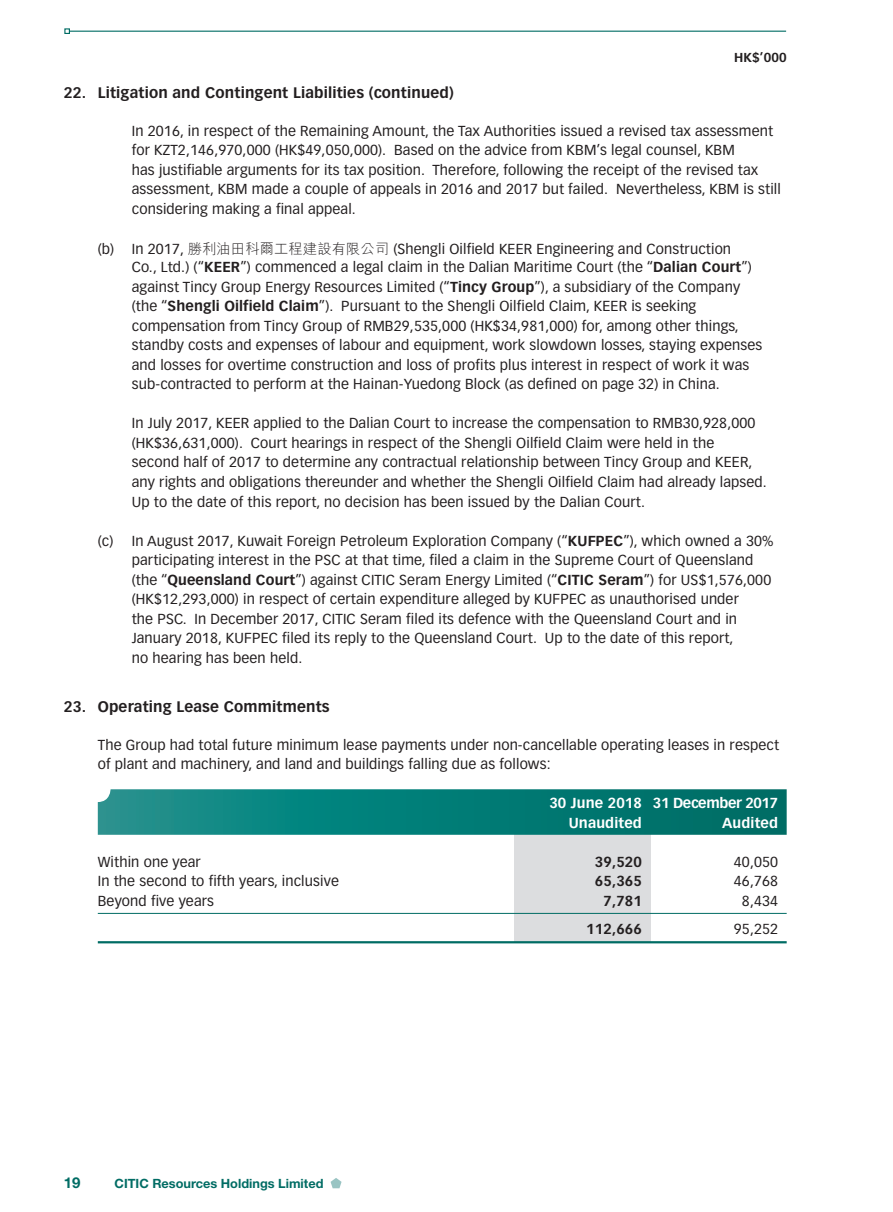
<style>
.page{position:relative;width:893px;height:1212px;background:#fff}
.page>*{position:absolute;margin:0;border:0;box-sizing:border-box;transform-origin:0 0}
.Subhead_3{font:700 15px "Vectora LT Std";letter-spacing:.01em;color:#231f20}
.t1{font:700 15px "Helvetica Neue LT Std";color:#006c64}
.Body_Text{font:14.25px/19.5px "Vectora LT Std";letter-spacing:.01em;color:#231f20}
.Table_2_Colume{font:14.25px "Vectora LT Std";letter-spacing:.01em;color:#231f20}
.Table_2_Colume-2{font:700 14.25px "Vectora LT Std";letter-spacing:-.025em;color:#fff}
.Table_2_Colume-3{font:700 14.25px "Vectora LT Std";letter-spacing:.01em;color:#231f20}
.Table_2_Colume-4{font:700 14.25px "Vectora LT Std";letter-spacing:.01em;color:#fff}
.t2{font:700 12.75px "Helvetica Neue LT Std";color:#006c64}
.Date{font:700 12.75px "Vectora LT Std";color:#231f20}
.s1{font-family:"M Hei HK";font-weight:300}
.s2{font-weight:700}
</style>
<div class="page">
<hr style="left:69px;top:31px;width:717px;height:1px;background:#006c64">
<svg style="left:64px;top:28px;width:6px;height:6px"></svg>
<svg style="left:331px;top:1178px;width:11px;height:10px"></svg>
<div style="left:514px;top:808px;width:137px;height:134px;background:#dcdddf"></div>
<svg style="left:98px;top:789px;width:689px;height:46px;background:#0a7f79"></svg>
<hr style="left:98px;top:913px;width:689px;height:1px;background:#006c64">
<hr style="left:98px;top:941px;width:689px;height:2px;background:#006c64">
<p class="Date" style="left:734px;top:49px;width:54px">HK$’000</p>
<p class="Subhead_3" style="left:64px;top:83px;width:391px">22. Litigation and Contingent Liabilities (continued)</p>
<p class="Body_Text" style="left:132px;top:121px;width:651px">In 2016, in respect of the Remaining Amount, the Tax Authorities issued a revised tax assessment for KZT2,146,970,000 (HK$49,050,000). Based on the advice from KBM’s legal counsel, KBM<br>has justifiable arguments for its tax position. Therefore, following the receipt of the revised tax assessment, KBM made a couple of appeals in 2016 and 2017 but failed. Nevertheless, KBM is still considering making a final appeal.</p>
<p class="Body_Text" style="left:132px;top:239px;width:632px;text-indent:-34px">(b) In 2017, <span class="s1">勝利油田科爾工程建設有限公司</span> (Shengli Oilfield KEER Engineering and Construction<br>Co., Ltd.) (“<span class="s2">KEER</span>”) commenced a legal claim in the Dalian Maritime Court (the “<span class="s2">Dalian Court</span>”) against Tincy Group Energy Resources Limited (“<span class="s2">Tincy Group</span>”), a subsidiary of the Company (the “<span class="s2">Shengli Oilfield Claim</span>”). Pursuant to the Shengli Oilfield Claim, KEER is seeking compensation from Tincy Group of RMB29,535,000 (HK$34,981,000) for, among other things, standby costs and expenses of labour and equipment, work slowdown losses, staying expenses and losses for overtime construction and loss of profits plus interest in respect of work it was sub-contracted to perform at the Hainan-Yuedong Block (as defined on page 32) in China.</p>
<p class="Body_Text" style="left:132px;top:414px;width:637px">In July 2017, KEER applied to the Dalian Court to increase the compensation to RMB30,928,000 (HK$36,631,000). Court hearings in respect of the Shengli Oilfield Claim were held in the<br>second half of 2017 to determine any contractual relationship between Tincy Group and KEER, any rights and obligations thereunder and whether the Shengli Oilfield Claim had already lapsed.<br>Up to the date of this report, no decision has been issued by the Dalian Court.</p>
<p class="Body_Text" style="left:132px;top:531px;width:643px;text-indent:-34px">(c) In August 2017, Kuwait Foreign Petroleum Exploration Company (“<span class="s2">KUFPEC</span>”), which owned a 30% participating interest in the PSC at that time, filed a claim in the Supreme Court of Queensland (the “<span class="s2">Queensland Court</span>”) against CITIC Seram Energy Limited (“<span class="s2">CITIC Seram</span>”) for US$1,576,000 (HK$12,293,000) in respect of certain expenditure alleged by KUFPEC as unauthorised under<br>the PSC. In December 2017, CITIC Seram filed its defence with the Queensland Court and in January 2018, KUFPEC filed its reply to the Queensland Court. Up to the date of this report,<br>no hearing has been held.</p>
<p class="Subhead_3" style="left:64px;top:697px;width:267px">23. Operating Lease Commitments</p>
<p class="Body_Text" style="left:98px;top:735px;width:683px">The Group had total future minimum lease payments under non-cancellable operating leases in respect of plant and machinery, and land and buildings falling due as follows:</p>
<p class="Table_2_Colume-2" style="left:549px;top:795px;width:230px">30 June 2018 31 December 2017</p>
<p class="Table_2_Colume-4" style="left:569px;top:814px;width:75px">Unaudited</p>
<p class="Table_2_Colume-4" style="left:722px;top:814px;width:58px">Audited</p>
<p class="Table_2_Colume" style="left:98px;top:853px;width:105px">Within one year</p>
<p class="Table_2_Colume-3" style="left:595px;top:853px;width:49px">39,520</p>
<p class="Table_2_Colume" style="left:734px;top:853px;width:46px">40,050</p>
<p class="Table_2_Colume" style="left:98px;top:873px;width:243px">In the second to fifth years, inclusive</p>
<p class="Table_2_Colume-3" style="left:595px;top:873px;width:49px">65,365</p>
<p class="Table_2_Colume" style="left:734px;top:873px;width:46px">46,768</p>
<p class="Table_2_Colume" style="left:98px;top:892px;width:118px">Beyond five years</p>
<p class="Table_2_Colume-3" style="left:603px;top:892px;width:40px">7,781</p>
<p class="Table_2_Colume" style="left:742px;top:892px;width:38px">8,434</p>
<p class="Table_2_Colume-3" style="left:586px;top:920px;width:57px">112,666</p>
<p class="Table_2_Colume" style="left:734px;top:921px;width:46px">95,252</p>
<p class="t1" style="left:64px;top:1173px;width:18px">19</p>
<p class="t2" style="left:115px;top:1176px;width:210px">CITIC Resources Holdings Limited</p>
</div>
